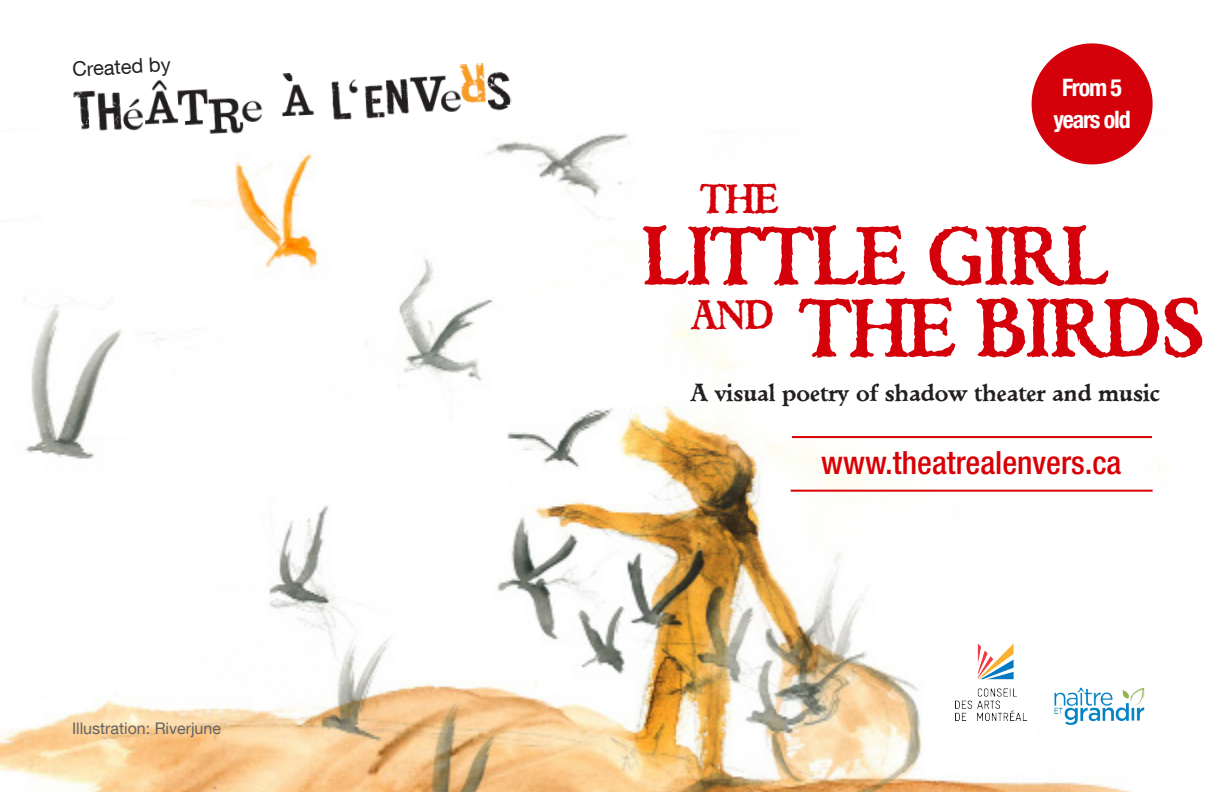
<style>
.page{position:relative;width:1224px;height:792px;background:#fff}
.page>*{position:absolute;margin:0;border:0;box-sizing:border-box;transform-origin:0 0}
.t1{font:80px "Chihuahua";letter-spacing:.01em;color:#d4000a;scale:.9 1}
.t2{font:40px "Chihuahua";color:#d4000a;scale:.9 1}
.t3{font:500 condensed 32px "Helvetica Neue LT Com";color:#d80006}
.t4{font:24px "Chihuahua";color:#231f20}
.t5{font:700 condensed 24px/32px "Helvetica Neue LT Com";letter-spacing:-.05em;color:#fff;text-align:center}
.t6{font:20px "Helvetica Neue LT Com";color:#231f20}
.t7{font:16px "Helvetica Neue LT Com";color:#636366}
</style>
<div class="page">
<img style="left:0;top:119px;width:1153px;height:673px">
<img style="left:73px;top:63px;width:439px;height:79px">
<div style="left:1032px;top:43px;width:121px;height:121px;background:#d4000a;border-radius:50%"></div>
<hr style="left:792px;top:436px;width:360px;height:2px;background:#d80006">
<hr style="left:791px;top:490px;width:362px;height:2px;background:#d80006">
<img style="left:956px;top:643px;width:71px;height:77px">
<img style="left:1045px;top:683px;width:108px;height:45px">
<p class="t6" style="left:72px;top:57px;width:100px;rotate:-3deg">Created by</p>
<p class="t7" style="left:72px;top:719px;width:151px">Illustration: Riverjune</p>
<p class="t5" style="left:1053px;top:72px;width:79px">From 5 years old</p>
<p class="t2" style="left:701px;top:170px;width:88px">THE</p>
<p class="t1" style="left:643px;top:200px;width:517px">LITTLE GIRL</p>
<p class="t1" style="left:692px;top:272px;width:571px"><sup>AND</sup> THE BIRDS</p>
<p class="t4" style="left:691px;top:375px;width:471px">A visual poetry of shadow theater and music</p>
<p class="t3" style="left:821px;top:444px;width:302px">www.theatrealenvers.ca</p>
</div>
